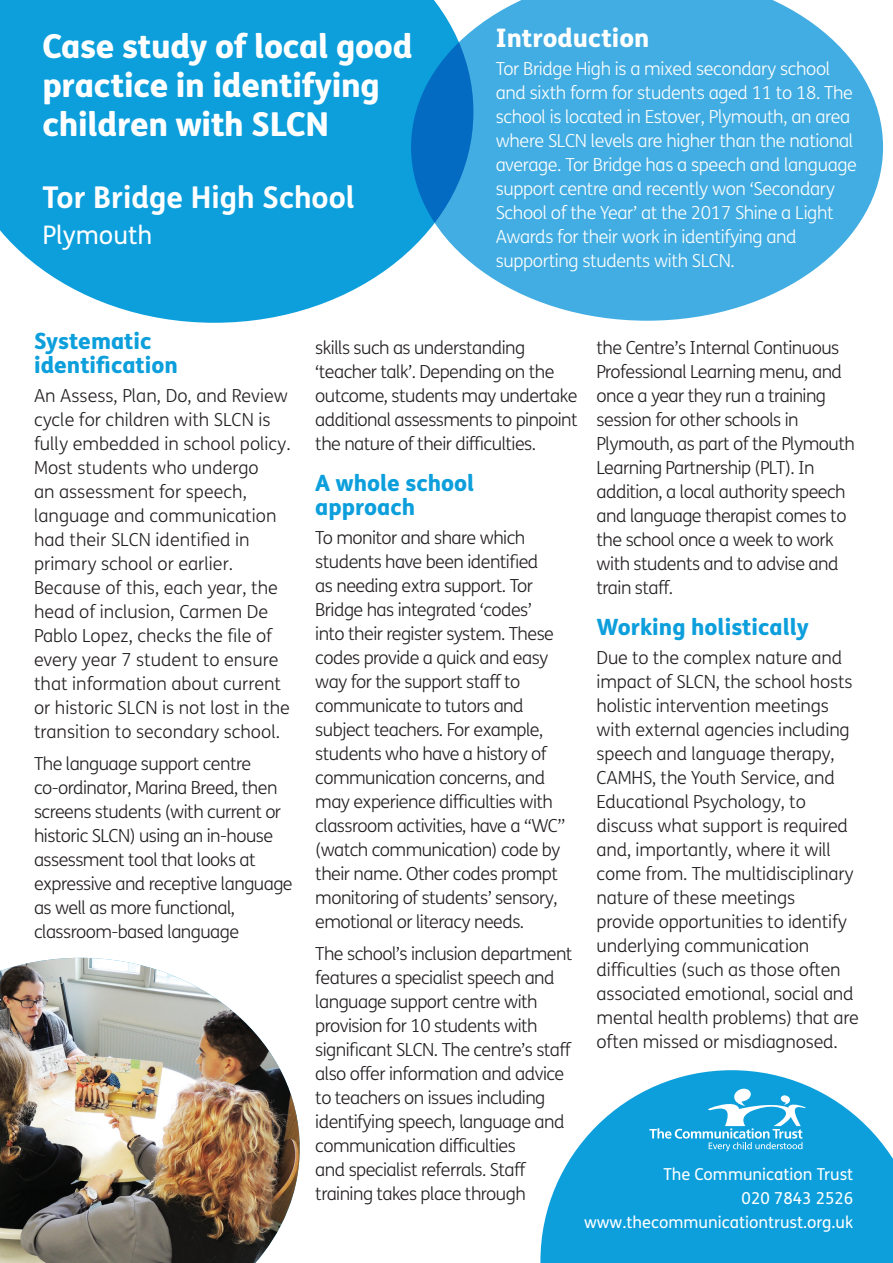
<style>
.page{position:relative;width:893px;height:1263px;background:#fff}
.page>*{position:absolute;margin:0;border:0;box-sizing:border-box;transform-origin:0 0}
.t1{font:800 33px/39px "FS Me";letter-spacing:-.01em;color:#fff}
.t2{font:700 30px "FS Me";color:#fff}
.t3{font:800 25.5px "FS Me";color:#fff}
.t4{font:25.5px "FS Me";color:#fff}
.t5{font:800 22.5px/24px "FS Me";color:#0c9fdc}
.t6{font:300 18px/24px "FS Me";letter-spacing:-.03em;color:#231f20}
.t7{font:300 18px/24px "FS Me";letter-spacing:-.01em;color:#231f20}
.t8{font:300 18px/24px "FS Me";color:#231f20}
.t9{font:300 18px/24px "FS Me";letter-spacing:-.02em;color:#fff}
.t10{font:16.5px/24px "FS Me";color:#fff;text-align:right}
</style>
<div class="page">
<svg style="left:0;top:0;width:411px;height:323px;background:#1fa6de"></svg>
<svg style="left:411px;top:0;width:472px;height:321px;background:#5ab5e4"></svg>
<svg style="left:540px;top:1070px;width:353px;height:193px;fill:#0c9fdc"></svg>
<svg style="left:649px;top:1089px;width:157px;height:62px;background:#38b0e2"></svg>
<img style="left:0;top:958px;width:300px;height:305px">
<h1 class="t1" style="left:43px;top:25px;width:371px">Case study of local good practice in identifying children with SLCN</h1>
<h2 class="t2" style="left:43px;top:174px;width:314px">Tor Bridge High School</h2>
<h3 class="t4" style="left:43px;top:217px;width:111px">Plymouth</h3>
<h3 class="t3" style="left:496px;top:17px;width:155px">Introduction</h3>
<p class="t9" style="left:496px;top:56px;width:363px">Tor Bridge High is a mixed secondary school and sixth form for students aged 11 to 18. The school is located in Estover, Plymouth, an area where SLCN levels are higher than the national average. Tor Bridge has a speech and language support centre and recently won ‘Secondary School of the Year’ at the 2017 Shine a Light Awards for their work in identifying and supporting students with SLCN.</p>
<p class="t5" style="left:34px;top:328px;width:145px">Systematic identification</p>
<p class="t8" style="left:34px;top:383px;width:258px">An Assess, Plan, Do, and Review cycle for children with SLCN is fully embedded in school policy.<br>Most students who undergo<br>an assessment for speech, language and communication had their SLCN identified in primary school or earlier.<br>Because of this, each year, the head of inclusion, Carmen De<br>Pablo Lopez, checks the file of every year 7 student to ensure that information about current or historic SLCN is not lost in the transition to secondary school.</p>
<p class="t6" style="left:34px;top:751px;width:260px">The language support centre co-ordinator, Marina Breed, then screens students (with current or historic SLCN) using an in-house assessment tool that looks at expressive and receptive language as well as more functional, classroom-based language</p>
<p class="t6" style="left:597px;top:335px;width:260px">the Centre’s Internal Continuous<br>Professional Learning menu, and once a year they run a training session for other schools in<br>Plymouth, as part of the Plymouth<br>Learning Partnership (PLT). In addition, a local authority speech and language therapist comes to the school once a week to work with students and to advise and train staff.</p>
<p class="t5" style="left:597px;top:614px;width:214px">Working holistically</p>
<p class="t7" style="left:597px;top:645px;width:264px">Due to the complex nature and impact of SLCN, the school hosts holistic intervention meetings with external agencies including speech and language therapy,<br>CAMHS, the Youth Service, and<br>Educational Psychology, to discuss what support is required and, importantly, where it will come from. The multidisciplinary nature of these meetings<br>provide opportunities to identify underlying communication difficulties (such as those often associated emotional, social and mental health problems) that are often missed or misdiagnosed.</p>
<p class="t6" style="left:315px;top:335px;width:264px">skills such as understanding ‘teacher talk’. Depending on the outcome, students may undertake additional assessments to pinpoint the nature of their difficulties.</p>
<p class="t5" style="left:315px;top:470px;width:161px">A whole school approach</p>
<p class="t6" style="left:315px;top:525px;width:251px">To monitor and share which students have been identified<br>as needing extra support. Tor<br>Bridge has integrated ‘codes’ into their register system. These codes provide a quick and easy way for the support staff to communicate to tutors and subject teachers. For example, students who have a history of communication concerns, and may experience difficulties with classroom activities, have a “WC” (watch communication) code by their name. Other codes prompt monitoring of students’ sensory, emotional or literacy needs.</p>
<p class="t6" style="left:315px;top:941px;width:259px">The school’s inclusion department features a specialist speech and language support centre with provision for 10 students with significant SLCN. The centre’s staff also offer information and advice to teachers on issues including identifying speech, language and communication difficulties<br>and specialist referrals. Staff training takes place through</p>
<p class="t10" style="left:584px;top:1161px;width:271px">The Communication Trust<br>020 7843 2526 www.thecommunicationtrust.org.uk</p>
</div>
